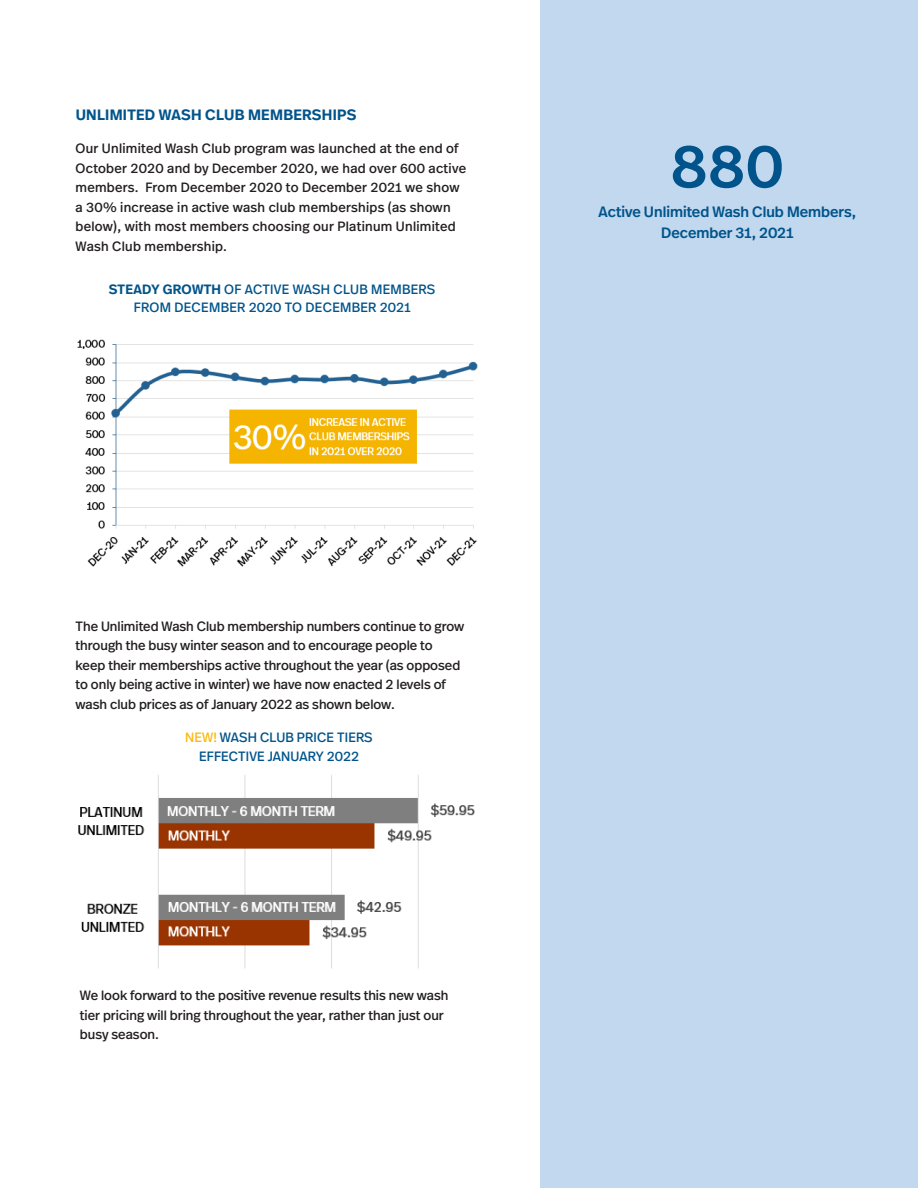
<style>
.page{position:relative;width:918px;height:1188px;background:#fff}
.page>*{position:absolute;margin:0;border:0;box-sizing:border-box;transform-origin:0 0}
.t1{font:500 60px "Real Head Pro";color:#00548b}
.t2{font:500 15px/21px "Real Head Pro";color:#00548b;text-align:center}
.t3{font:600 15px "Real Head Pro";letter-spacing:.02em;color:#00548b}
.t4{font:13.5px/19.5px "Real Head Pro";color:#231f20}
.t5{font:13.5px/19.5px "Real Head Pro";letter-spacing:.02em;color:#231f20}
.t6{font:13.5px/18px "Real Head Pro";letter-spacing:.01em;color:#00548b;text-align:center}
.s1{font-weight:600}
.s2{color:#fcba13}
</style>
<div class="page">
<div style="left:540px;top:0;width:378px;height:1188px;background:#c1d8ee"></div>
<img style="left:77px;top:339px;width:401px;height:228px">
<img style="left:78px;top:775px;width:397px;height:194px">
<p class="t3" style="left:76px;top:104px;width:282px">UNLIMITED WASH CLUB MEMBERSHIPS</p>
<p class="t5" style="left:76px;top:139px;width:392px">Our Unlimited Wash Club program was launched at the end of October 2020 and by December 2020, we had over 600 active members. From December 2020 to December 2021 we show a 30% increase in active wash club memberships (as shown below), with most members choosing our Platinum Unlimited Wash Club membership.</p>
<p class="t6" style="left:109px;top:280px;width:328px"><span class="s1">STEADY GROWTH</span> OF ACTIVE WASH CLUB MEMBERS<br>FROM DECEMBER 2020 TO DECEMBER 2021</p>
<p class="t4" style="left:76px;top:616px;width:390px">The Unlimited Wash Club membership numbers continue to grow through the busy winter season and to encourage people to keep their memberships active throughout the year (as opposed to only being active in winter) we have now enacted 2 levels of wash club prices as of January 2022 as shown below.</p>
<p class="t6" style="left:185px;top:727px;width:189px;line-height:19.5px"><span class="s2">NEW!</span> WASH CLUB PRICE TIERS<br>EFFECTIVE JANUARY 2022</p>
<p class="t4" style="left:80px;top:986px;width:370px">We look forward to the positive revenue results this new wash tier pricing will bring throughout the year, rather than just our busy season.</p>
<p class="t1" style="left:671px;top:124px;width:114px">880</p>
<p class="t2" style="left:599px;top:201px;width:259px">Active Unlimited Wash Club Members,<br>December 31, 2021</p>
</div>
